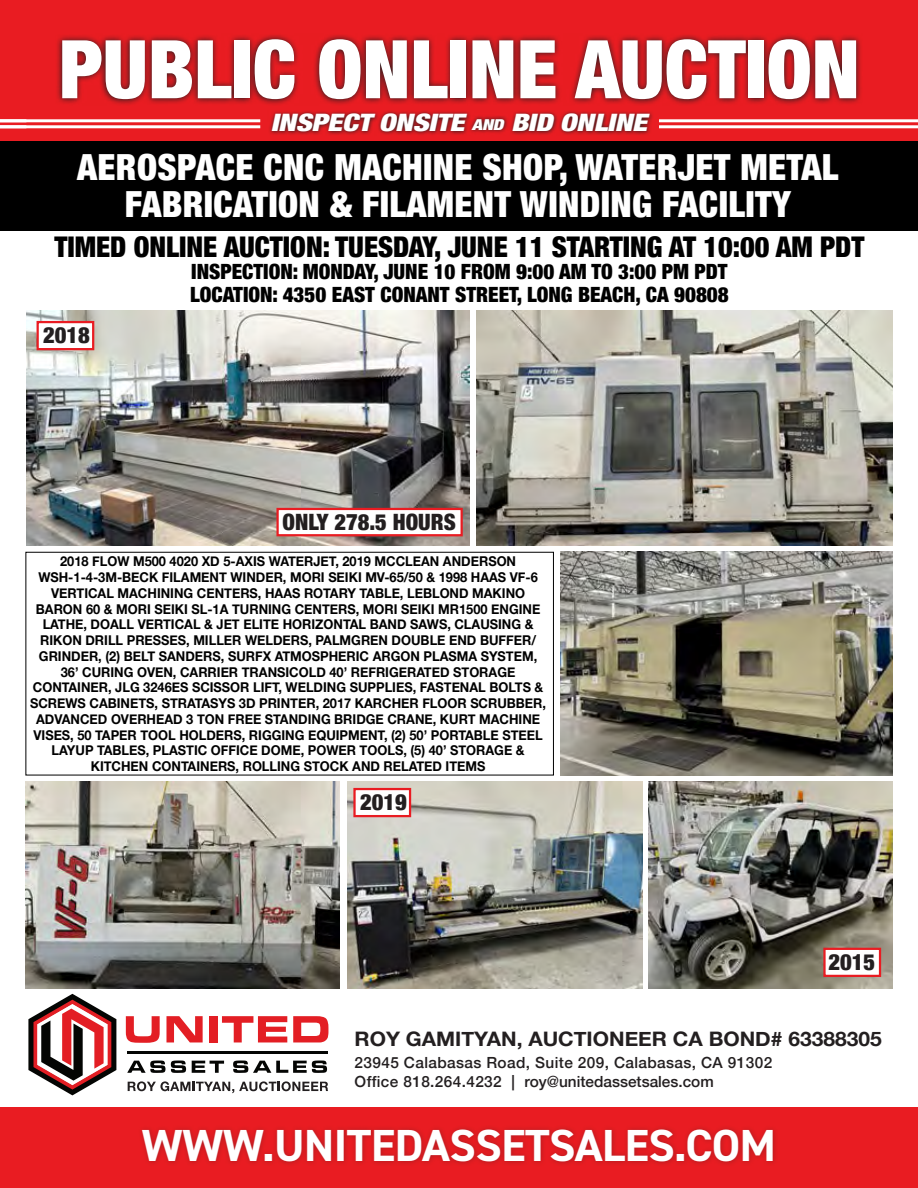
<style>
.page{position:relative;width:918px;height:1188px;background:#fff}
.page>*{position:absolute;margin:0;border:0;box-sizing:border-box;transform-origin:0 0}
.t1{font:900 condensed 81px "Helvetica Neue";color:#fff}
.t2{font:700 45px "DIN2014";letter-spacing:-.01em;color:#fff}
.t3{font:900 condensed 36px/37.5px "Helvetica Neue";letter-spacing:.01em;color:#fff;text-align:center}
.t4{font:900 condensed 28.5px "Helvetica Neue";color:#000}
.t5{font:italic 900 condensed 24px "Helvetica Neue";color:#fff;scale:1.25 1}
.t6{font:900 condensed 22.5px "Helvetica Neue";color:#231f20}
.t7{font:900 condensed 21px/22.5px "Helvetica Neue";color:#000}
.t8{font:700 19.95px "Helvetica Neue";color:#231f20;scale:1.05 1}
.t9{font:500 15.3px/18.9px "Helvetica Neue";letter-spacing:.025em;color:#231f20}
.t10{font:700 13.5px/15.8px "Helvetica Neue";color:#000;text-align:center;scale:.95 1}
.s1{font-size:15px}
</style>
<div class="page">
<img style="left:649px;top:782px;width:244px;height:206px">
<img style="left:26px;top:782px;width:314px;height:206px">
<img style="left:348px;top:782px;width:294px;height:206px">
<img style="left:561px;top:552px;width:332px;height:223px">
<div style="left:0;top:1107px;width:918px;height:81px;background:#e91c22"></div>
<div style="left:137px;top:1124px;width:641px;height:43px;background:#231f20;opacity:.3"></div>
<div style="left:1px;top:0;width:917px;height:159px;background:#e91c22"></div>
<hr style="left:0;top:0;width:1px;height:159px;background:#e91c22">
<svg style="left:57px;top:35px;width:804px;height:70px"></svg>
<svg style="left:269px;top:111px;width:384px;height:24px"></svg>
<hr style="left:0;top:119px;width:260px;height:3px;background:#fff">
<hr style="left:0;top:125px;width:260px;height:3px;background:#fff">
<hr style="left:659px;top:119px;width:259px;height:3px;background:#fff">
<hr style="left:659px;top:125px;width:259px;height:3px;background:#fff">
<div style="left:0;top:141px;width:918px;height:89px;background:#000"></div>
<img style="left:26px;top:311px;width:444px;height:234px">
<img style="left:477px;top:311px;width:415px;height:234px">
<svg style="left:126px;top:1016px;width:34px;height:27px"></svg>
<svg style="left:166px;top:1016px;width:37px;height:26px"></svg>
<div style="left:210px;top:1016px;width:8px;height:26px;background:#e31e24"></div>
<svg style="left:222px;top:1016px;width:65px;height:26px"></svg>
<svg style="left:293px;top:1016px;width:35px;height:26px"></svg>
<svg style="left:127px;top:1061px;width:59px;height:12px"></svg>
<svg style="left:192px;top:1061px;width:32px;height:12px"></svg>
<svg style="left:233px;top:1061px;width:94px;height:12px"></svg>
<hr style="left:127px;top:1051px;width:201px;height:2px;background:#040503">
<svg style="left:28px;top:994px;width:88px;height:101px"></svg>
<svg style="left:128px;top:1081px;width:200px;height:12px"></svg>
<div style="left:37px;top:321px;width:57px;height:29px;background:#fff;border:2px solid #e91c22"></div>
<div style="left:353px;top:788px;width:58px;height:29px;background:#fff;border:2px solid #e91c22"></div>
<div style="left:276px;top:508px;width:187px;height:28px;background:#fff;border:2px solid #e91c22"></div>
<div style="left:823px;top:948px;width:58px;height:29px;background:#fff;border:2px solid #e91c22"></div>
<h1 class="t1" style="left:59px;top:3px;width:802px">PUBLIC ONLINE AUCTION</h1>
<h3 class="t5" style="left:271px;top:103px;width:309px">INSPECTONSITE<span class="s1">AND</span> BID ONLINE</h3>
<h3 class="t3" style="left:77px;top:146px;width:763px">AEROSPACE CNC MACHINE SHOP, WATERJET METAL<br>FABRICATION &amp; FILAMENT WINDING FACILITY</h3>
<h3 class="t4" style="left:54px;top:223px;width:812px">TIMED ONLINE AUCTION: TUESDAY, JUNE 11 STARTING AT 10:00 AM PDT</h3>
<h3 class="t7" style="left:190px;top:259px;width:540px">INSPECTION: MONDAY, JUNE 10 FROM 9:00 AM TO 3:00 PM PDT<br>LOCATION: 4350 EAST CONANT STREET, LONG BEACH, CA 90808</h3>
<h3 class="t6" style="left:43px;top:316px;width:48px">2018</h3>
<h3 class="t6" style="left:283px;top:503px;width:175px">ONLY 278.5 HOURS</h3>
<p class="t10" style="left:30px;top:554px;width:545px">2018 FLOW M500 4020 XD 5-AXIS WATERJET, 2019 MCCLEAN ANDERSON WSH-1-4-3M-BECK FILAMENT WINDER, MORI SEIKI MV-65/50 &amp; 1998 HAAS VF-6<br>VERTICAL MACHINING CENTERS, HAAS ROTARY TABLE, LEBLOND MAKINO BARON 60 &amp; MORI SEIKI SL-1A TURNING CENTERS, MORI SEIKI MR1500 ENGINE LATHE, DOALL VERTICAL &amp; JET ELITE HORIZONTAL BAND SAWS, CLAUSING &amp; RIKON DRILL PRESSES, MILLER WELDERS, PALMGREN DOUBLE END BUFFER/ GRINDER, (2) BELT SANDERS, SURFX ATMOSPHERIC ARGON PLASMA SYSTEM, 36’ CURING OVEN, CARRIER TRANSICOLD 40’ REFRIGERATED STORAGE CONTAINER, JLG 3246ES SCISSOR LIFT, WELDING SUPPLIES, FASTENAL BOLTS &amp; SCREWS CABINETS, STRATASYS 3D PRINTER, 2017 KARCHER FLOOR SCRUBBER, ADVANCED OVERHEAD 3 TON FREE STANDING BRIDGE CRANE, KURT MACHINE VISES, 50 TAPER TOOL HOLDERS, RIGGING EQUIPMENT, (2) 50’ PORTABLE STEEL LAYUP TABLES, PLASTIC OFFICE DOME, POWER TOOLS, (5) 40’ STORAGE &amp; KITCHEN CONTAINERS, ROLLING STOCK AND RELATED ITEMS</p>
<h3 class="t6" style="left:360px;top:783px;width:48px">2019</h3>
<h3 class="t6" style="left:829px;top:943px;width:48px">2015</h3>
<h3 class="t8" style="left:355px;top:1023px;width:503px">ROY GAMITYAN, AUCTIONEER CA BOND# 63388305</h3>
<p class="t9" style="left:355px;top:1051px;width:419px">23945 Calabasas Road, Suite 209, Calabasas, CA 91302<br>Office 818.264.4232 | roy@unitedassetsales.com</p>
<h2 class="t2" style="left:142px;top:1116px;width:636px">WWW.UNITEDASSETSALES.COM</h2>
</div>
